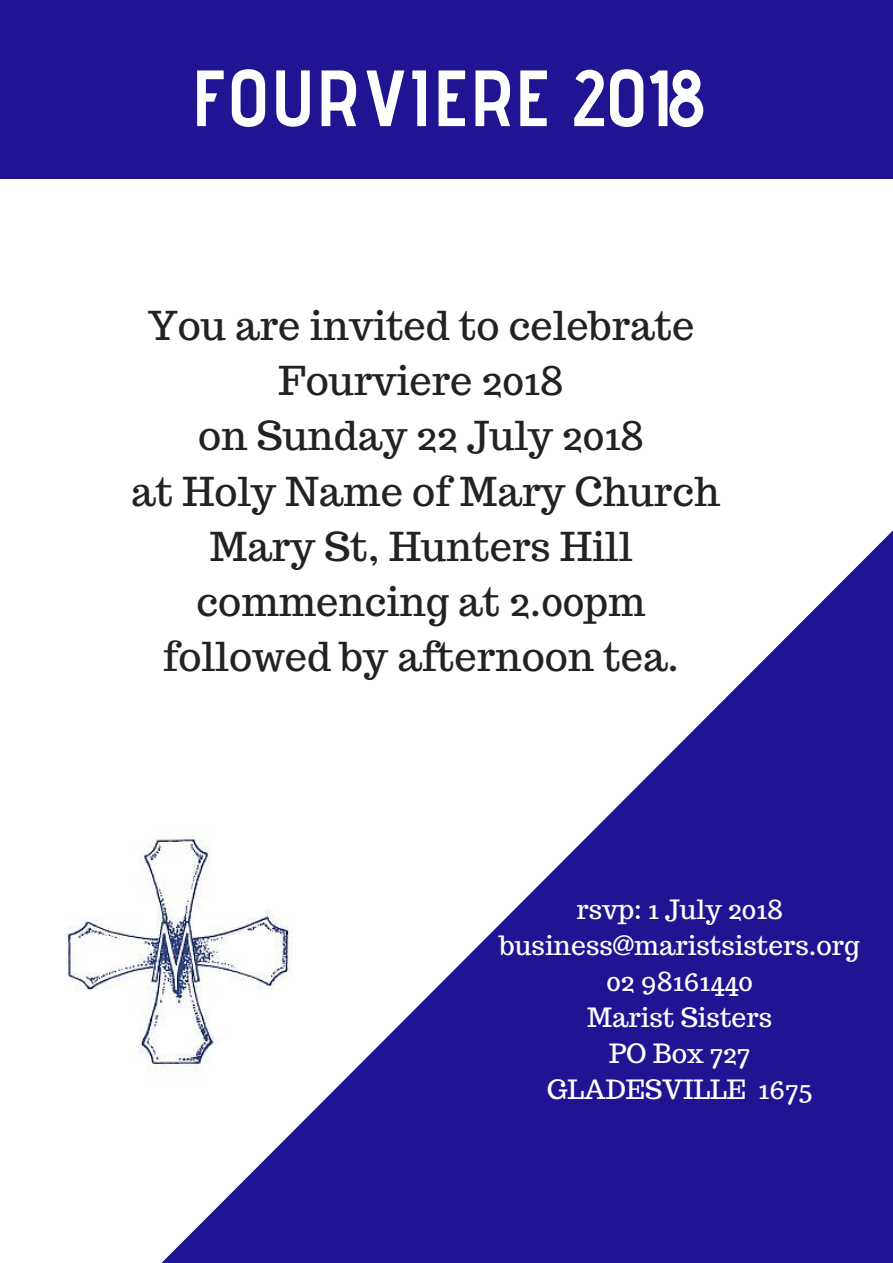
<style>
.page{position:relative;width:893px;height:1263px;background:#fff}
.page>*{position:absolute;margin:0;border:0;box-sizing:border-box;transform-origin:0 0}
.t1{font:700 79.5px "Advent Pro";color:#fff}
.t2{font:39.75px/55.2px "Trocchi";color:#222;text-align:center}
.t3{font:26.55px/36px "Trocchi";color:#fff;text-align:center}
</style>
<div class="page">
<div style="left:0;top:0;width:893px;height:179px;background:#201493"></div>
<svg style="left:161px;top:530px;width:732px;height:733px;fill:#201493"></svg>
<img style="left:66px;top:810px;width:229px;height:280px">
<h1 class="t1" style="left:191px;top:49px;width:515px">FOURVIERE 2018</h1>
<p class="t2" style="left:131px;top:298px;width:591px">You are invited to celebrate<br>Fourviere 2018<br>on Sunday 22 July 2018<br>at Holy Name of Mary Church<br>Mary St, Hunters Hill commencing at 2.00pm followed by afternoon tea.</p>
<p class="t3" style="left:500px;top:891px;width:362px">rsvp: 1 July 2018 business@maristsisters.org<br>02 98161440<br>Marist Sisters<br>PO Box 727<br>GLADESVILLE 1675</p>
</div>
